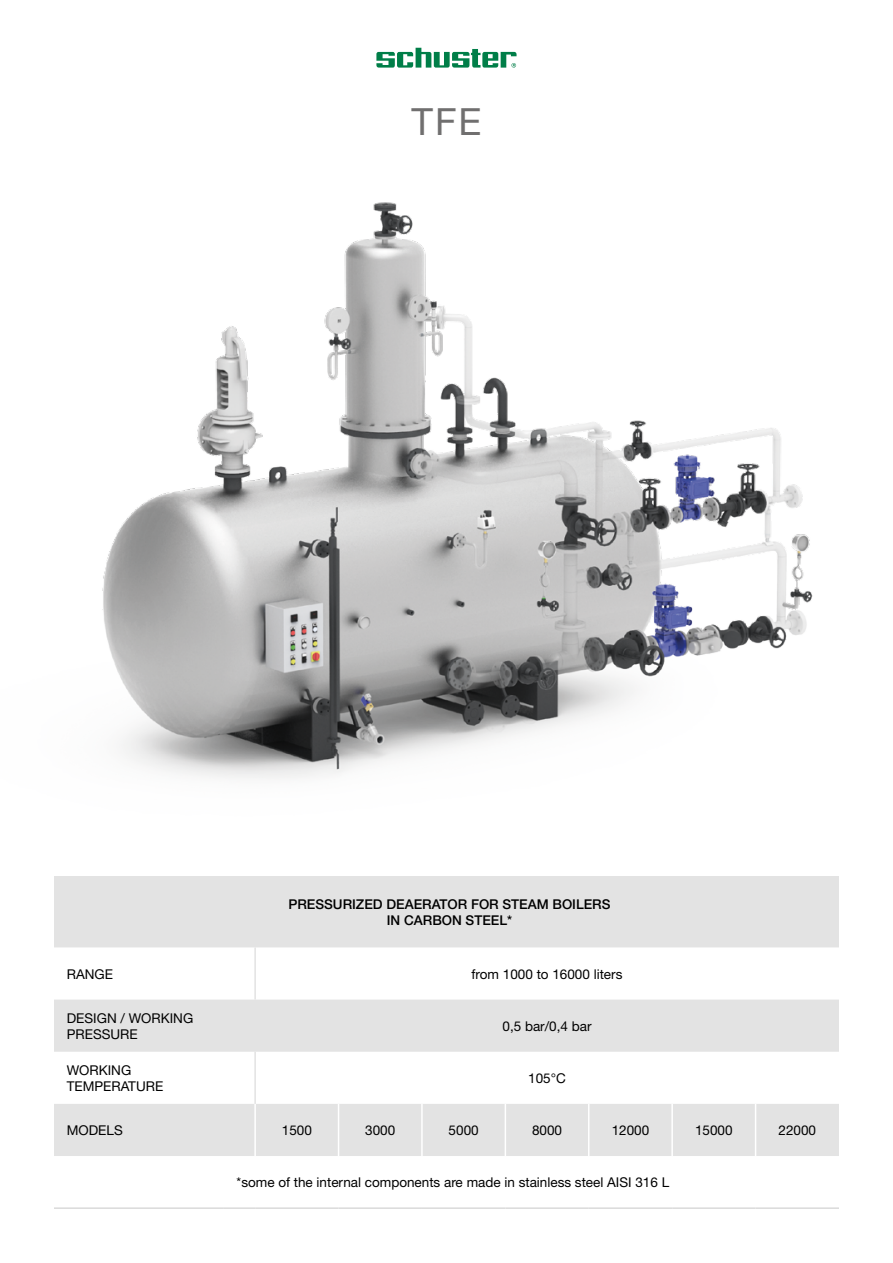
<style>
.page{position:relative;width:893px;height:1263px;background:#fff}
.page>*{position:absolute;margin:0;border:0;box-sizing:border-box;transform-origin:0 0}
.t1{font:37.5px "Helvetica Neue";color:#706f6f}
.t2{font:13.5px/16.2px "Helvetica Neue";color:#000}
.t3{font:500 13.5px/16.2px "Helvetica Neue";color:#000;text-align:center}
</style>
<div class="page">
<img style="left:102px;top:47px;width:711px;height:732px">
<svg style="left:54px;top:876px;width:785px;height:280px;fill:#e3e3e3"></svg>
<hr style="left:254px;top:1104px;width:2px;height:52px;background:#fff">
<hr style="left:338px;top:1104px;width:1px;height:52px;background:#fff">
<hr style="left:421px;top:1104px;width:2px;height:52px;background:#fff">
<hr style="left:505px;top:1104px;width:1px;height:52px;background:#fff">
<hr style="left:588px;top:1104px;width:1px;height:52px;background:#fff">
<hr style="left:671px;top:1104px;width:2px;height:52px;background:#fff">
<hr style="left:54px;top:1207px;width:169px;height:2px;background:#dadada">
<hr style="left:223px;top:1207px;width:32px;height:2px;background:#dadada">
<hr style="left:255px;top:1207px;width:84px;height:2px;background:#dadada">
<hr style="left:339px;top:1207px;width:83px;height:2px;background:#dadada">
<hr style="left:422px;top:1207px;width:83px;height:2px;background:#dadada">
<hr style="left:505px;top:1207px;width:84px;height:2px;background:#dadada">
<hr style="left:589px;top:1207px;width:83px;height:2px;background:#dadada">
<hr style="left:672px;top:1207px;width:84px;height:2px;background:#dadada">
<hr style="left:756px;top:1207px;width:83px;height:2px;background:#dadada">
<hr style="left:755px;top:1104px;width:1px;height:52px;background:#fff">
<hr style="left:254px;top:1052px;width:2px;height:52px;background:#e3e3e3">
<hr style="left:254px;top:947px;width:2px;height:52px;background:#e3e3e3">
<svg style="left:376px;top:48px;width:141px;height:20px"></svg>
<h1 class="t1" style="left:412px;top:99px;width:71px">TFE</h1>
<p class="t3" style="left:288px;top:896px;width:324px">PRESSURIZED DEAERATOR FOR STEAM BOILERS<br>IN CARBON STEEL*</p>
<p class="t2" style="left:67px;top:966px;width:48px">RANGE</p>
<p class="t2" style="left:472px;top:966px;width:152px">from 1000 to 16000 liters</p>
<p class="t2" style="left:67px;top:1010px;width:128px">DESIGN / WORKING<br>PRESSURE</p>
<p class="t2" style="left:502px;top:1018px;width:91px">0,5 bar/0,4 bar</p>
<p class="t2" style="left:67px;top:1062px;width:98px">WORKING<br>TEMPERATURE</p>
<p class="t2" style="left:528px;top:1070px;width:39px">105°C</p>
<p class="t2" style="left:67px;top:1122px;width:58px">MODELS</p>
<p class="t2" style="left:282px;top:1122px;width:32px">1500</p>
<p class="t2" style="left:365px;top:1122px;width:32px">3000</p>
<p class="t2" style="left:449px;top:1122px;width:32px">5000</p>
<p class="t2" style="left:532px;top:1122px;width:32px">8000</p>
<p class="t2" style="left:612px;top:1122px;width:39px">12000</p>
<p class="t2" style="left:695px;top:1122px;width:39px">15000</p>
<p class="t2" style="left:778px;top:1122px;width:39px">22000</p>
<p class="t2" style="left:237px;top:1174px;width:434px">*some of the internal components are made in stainless steel AISI 316 L</p>
</div>
